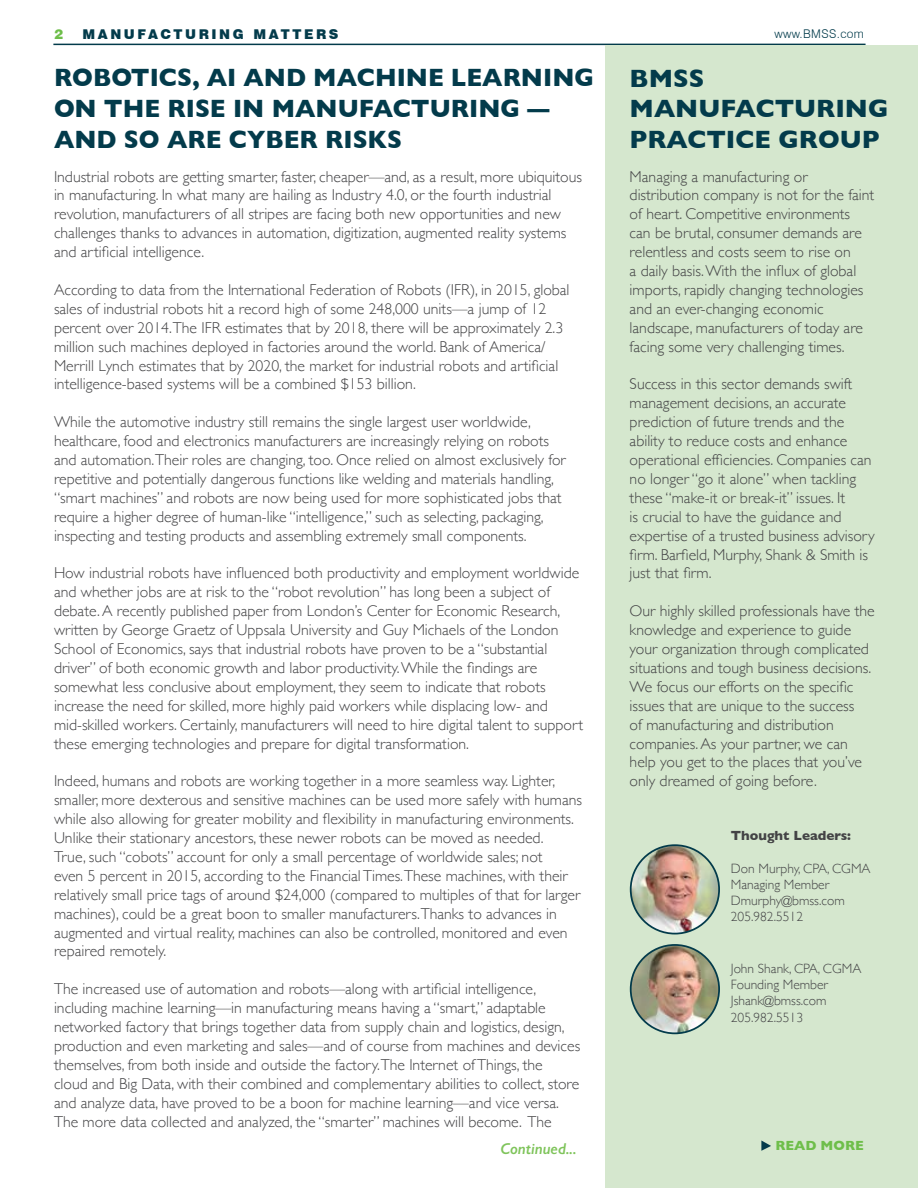
<style>
.page{position:relative;width:918px;height:1188px;background:#fff}
.page>*{position:absolute;margin:0;border:0;box-sizing:border-box;transform-origin:0 0}
.t1{font:700 25.5px/30.6px "Gill Sans";color:#033b4b;scale:.96 1}
.t2{font:700 25.5px/30.6px "Gill Sans";color:#033b4b}
.t3{font:300 15.75px/18.9px "Gill Sans";color:#434345}
.t4{font:italic 600 15.75px "Gill Sans";color:#7fc45b}
.t5{font:300 13.5px/16.2px "Gill Sans";color:#434345}
.t6{font:900 13.5px "Swiss 721 BT";letter-spacing:.19em;color:#033b4b}
.t7{font:700 13.5px "Gill Sans";color:#434345}
.t8{font:700 13.5px "Gill Sans";color:#6ebe4a}
.t9{font:900 13.5px "Swiss 721 BT";color:#6ebe4a}
.t10{font:300 12px "Swiss 721 BT";letter-spacing:.03em;color:#033b4b}
</style>
<div class="page">
<hr style="left:53px;top:44px;width:813px;height:1px;background:#033b4b">
<div style="left:606px;top:45px;width:312px;height:1143px;background:#d5e7ce"></div>
<svg style="left:761px;top:1140px;width:10px;height:11px"></svg>
<img style="left:631px;top:945px;width:88px;height:88px;border-radius:44px">
<div style="left:630px;top:944px;width:90px;height:90px;border:2px solid #033b4b;border-radius:50%"></div>
<img style="left:631px;top:845px;width:88px;height:89px;border-radius:44px">
<div style="left:630px;top:844px;width:90px;height:90px;border:2px solid #033b4b;border-radius:50%"></div>
<p class="t9" style="left:54px;top:26px;width:10px">2</p>
<p class="t6" style="left:82px;top:26px;width:258px">MANUFACTURING MATTERS</p>
<p class="t10" style="left:774px;top:27px;width:91px">www.BMSS.com</p>
<h1 class="t1" style="left:54px;top:62px;width:564px">ROBOTICS, AI AND MACHINE LEARNING<br>ON THE RISE IN MANUFACTURING —<br>AND SO ARE CYBER RISKS</h1>
<p class="t3" style="left:54px;top:166px;width:530px">Industrial robots are getting smarter, faster, cheaper—and, as a result, more ubiquitous in manufacturing. In what many are hailing as Industry 4.0, or the fourth industrial revolution, manufacturers of all stripes are facing both new opportunities and new challenges thanks to advances in automation, digitization, augmented reality systems and artificial intelligence.</p>
<p class="t3" style="left:54px;top:280px;width:517px">According to data from the International Federation of Robots (IFR), in 2015, global sales of industrial robots hit a record high of some 248,000 units—a jump of 12 percent over 2014.The IFR estimates that by 2018, there will be approximately 2.3 million such machines deployed in factories around the world. Bank of America/ Merrill Lynch estimates that by 2020, the market for industrial robots and artificial intelligence-based systems will be a combined $153 billion.</p>
<p class="t3" style="left:54px;top:412px;width:513px">While the automotive industry still remains the single largest user worldwide, healthcare, food and electronics manufacturers are increasingly relying on robots and automation.Their roles are changing, too. Once relied on almost exclusively for repetitive and potentially dangerous functions like welding and materials handling, “smart machines” and robots are now being used for more sophisticated jobs that require a higher degree of human-like “intelligence,” such as selecting, packaging, inspecting and testing products and assembling extremely small components.</p>
<p class="t3" style="left:54px;top:563px;width:531px">How industrial robots have influenced both productivity and employment worldwide and whether jobs are at risk to the “robot revolution” has long been a subject of debate. A recently published paper from London’s Center for Economic Research, written by George Graetz of Uppsala University and Guy Michaels of the London School of Economics, says that industrial robots have proven to be a “substantial driver” of both economic growth and labor productivity. While the findings are somewhat less conclusive about employment, they seem to indicate that robots increase the need for skilled, more highly paid workers while displacing low- and mid-skilled workers. Certainly, manufacturers will need to hire digital talent to support these emerging technologies and prepare for digital transformation.</p>
<p class="t3" style="left:54px;top:771px;width:530px">Indeed, humans and robots are working together in a more seamless way. Lighter, smaller, more dexterous and sensitive machines can be used more safely with humans while also allowing for greater mobility and flexibility in manufacturing environments.<br>Unlike their stationary ancestors, these newer robots can be moved as needed.<br>True, such “cobots” account for only a small percentage of worldwide sales; not<br>even 5 percent in 2015, according to the Financial Times.These machines, with their relatively small price tags of around $24,000 (compared to multiples of that for larger machines), could be a great boon to smaller manufacturers.Thanks to advances in augmented and virtual reality, machines can also be controlled, monitored and even repaired remotely.</p>
<p class="t3" style="left:54px;top:979px;width:528px">The increased use of automation and robots—along with artificial intelligence, including machine learning—in manufacturing means having a “smart,” adaptable networked factory that brings together data from supply chain and logistics, design, production and even marketing and sales—and of course from machines and devices themselves, from both inside and outside the factory.The Internet of Things, the cloud and Big Data, with their combined and complementary abilities to collect, store and analyze data, have proved to be a boon for machine learning—and vice versa.<br>The more data collected and analyzed, the “smarter” machines will become. The</p>
<p class="t4" style="left:500px;top:1140px;width:78px">Continued...</p>
<h1 class="t2" style="left:630px;top:62px;width:260px">BMSS<br>MANUFACTURING<br>PRACTICE GROUP</h1>
<p class="t3" style="left:630px;top:166px;width:246px">Managing a manufacturing or distribution company is not for the faint of heart. Competitive environments can be brutal, consumer demands are relentless and costs seem to rise on<br>a daily basis. With the influx of global imports, rapidly changing technologies and an ever-changing economic landscape, manufacturers of today are facing some very challenging times.</p>
<p class="t3" style="left:630px;top:374px;width:247px">Success in this sector demands swift management decisions, an accurate prediction of future trends and the ability to reduce costs and enhance operational efficiencies. Companies can no longer “go it alone” when tackling these “make-it or break-it” issues. It<br>is crucial to have the guidance and expertise of a trusted business advisory firm. Barfield, Murphy, Shank &amp; Smith is just that firm.</p>
<p class="t3" style="left:630px;top:601px;width:247px">Our highly skilled professionals have the knowledge and experience to guide your organization through complicated situations and tough business decisions.<br>We focus our efforts on the specific issues that are unique to the success<br>of manufacturing and distribution companies. As your partner, we can help you get to the places that you’ve only dreamed of going before.</p>
<p class="t7" style="left:731px;top:824px;width:122px">Thought Leaders:</p>
<p class="t5" style="left:731px;top:859px;width:141px">Don Murphy, CPA, CGMA<br>Managing Member<br>Dmurphy@bmss.com<br>205.982.5512</p>
<p class="t5" style="left:731px;top:960px;width:132px">John Shank, CPA, CGMA<br>Founding Member<br>Jshank@bmss.com<br>205.982.5513</p>
<p class="t8" style="left:775px;top:1135px;width:90px">READ MORE</p>
</div>
